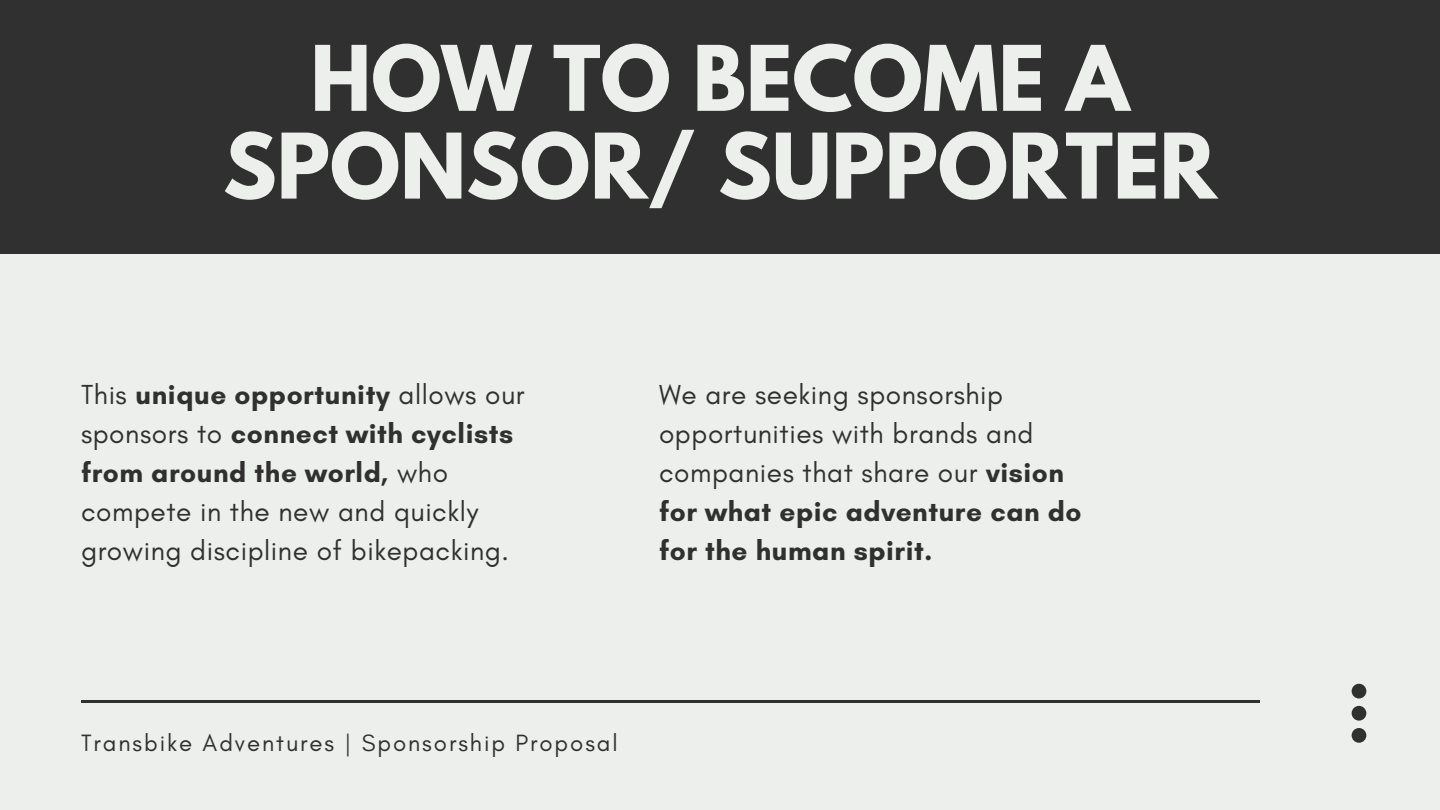
<style>
.page{position:relative;width:1440px;height:810px;background:#ecefeb}
.page>*{position:absolute;margin:0;border:0;box-sizing:border-box;transform-origin:0 0}
.t1{font:700 80px/87.8px "League Spartan";color:#ecefeb;text-align:center}
.t2{font:28px/39px "Glacial Indifference";letter-spacing:.02em;color:#303030}
.t3{font:24px "Glacial Indifference";letter-spacing:.08em;color:#303030}
.s1{font-weight:700}
</style>
<div class="page">
<div style="left:0;top:0;width:1440px;height:254px;background:#303030"></div>
<hr style="left:81px;top:700px;width:1179px;height:3px;background:#303030">
<svg style="left:1352px;top:684px;width:14px;height:59px"></svg>
<h1 class="t1" style="left:223px;top:45px;width:995px">HOW TO BECOME A<br>SPONSOR/ SUPPORTER</h1>
<p class="t2" style="left:81px;top:375px;width:445px">This <span class="s1">unique opportunity</span> allows our sponsors to <span class="s1">connect with cyclists from around the world,</span> who compete in the new and quickly growing discipline of bikepacking.</p>
<h2 class="t2" style="left:659px;top:375px;width:424px">We are seeking sponsorship opportunities with brands and companies that share our <span class="s1">vision for what epic adventure can do for the human spirit.</span></h2>
<h2 class="t3" style="left:81px;top:728px;width:538px">Transbike Adventures | Sponsorship Proposal</h2>
</div>
